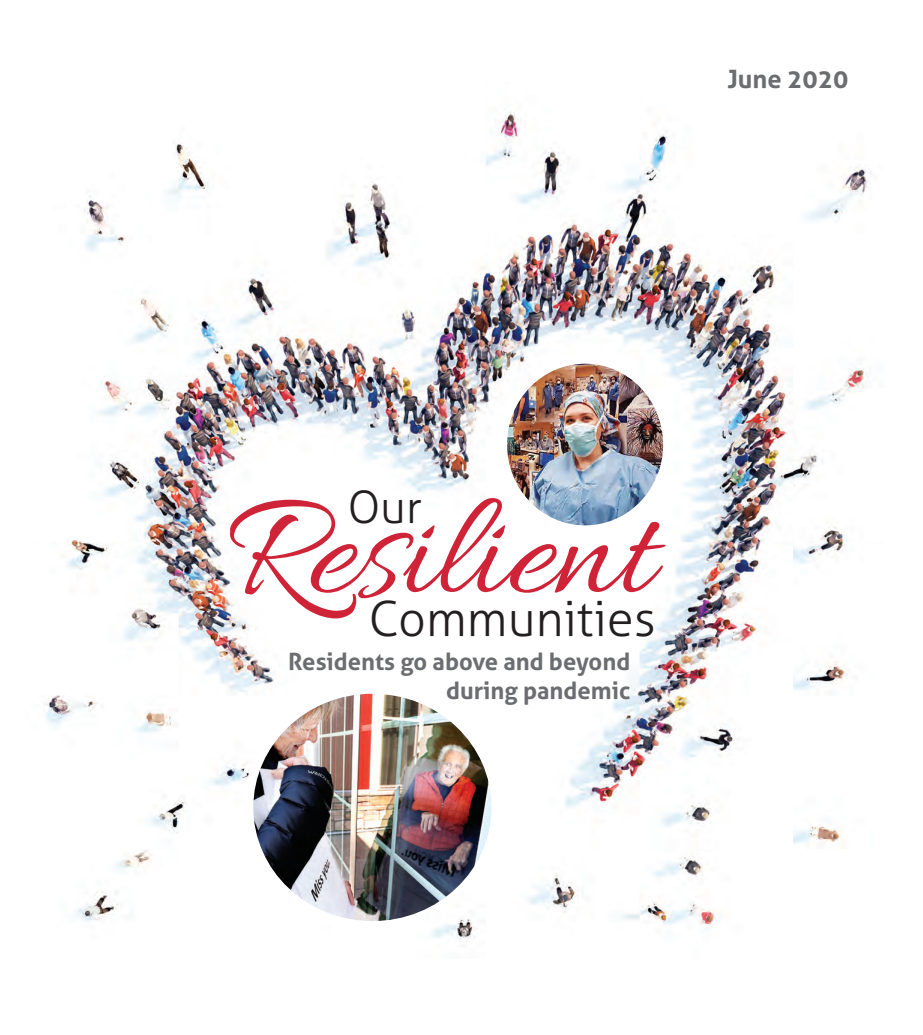
<style>
.page{position:relative;width:923px;height:1035px;background:#fff}
.page>*{position:absolute;margin:0;border:0;box-sizing:border-box;transform-origin:0 0}
.t1{font:153px "Allura";color:#cf2338}
.t2{font:300 48.75px "Aller";color:#231f20}
.t3{font:300 45px "Aller";color:#231f20}
.t4{font:700 25.38px "Aller";color:#6c6d70}
.t5{font:700 23.75px/28.5px "Aller";color:#6c6d70;text-align:right}
</style>
<div class="page">
<img style="left:44px;top:112px;width:827px;height:829px">
<img style="left:507px;top:364px;width:156px;height:161px">
<img style="left:253px;top:694px;width:238px;height:227px">
<p class="t4" style="left:727px;top:63px;width:122px">June 2020</p>
<p class="t3" style="left:348px;top:480px;width:76px">Our</p>
<p class="t1" style="left:225px;top:466px;width:429px">Resilient</p>
<p class="t2" style="left:369px;top:589px;width:288px">Communities</p>
<p class="t5" style="left:288px;top:647px;width:344px">Residents go above and beyond during pandemic</p>
</div>
